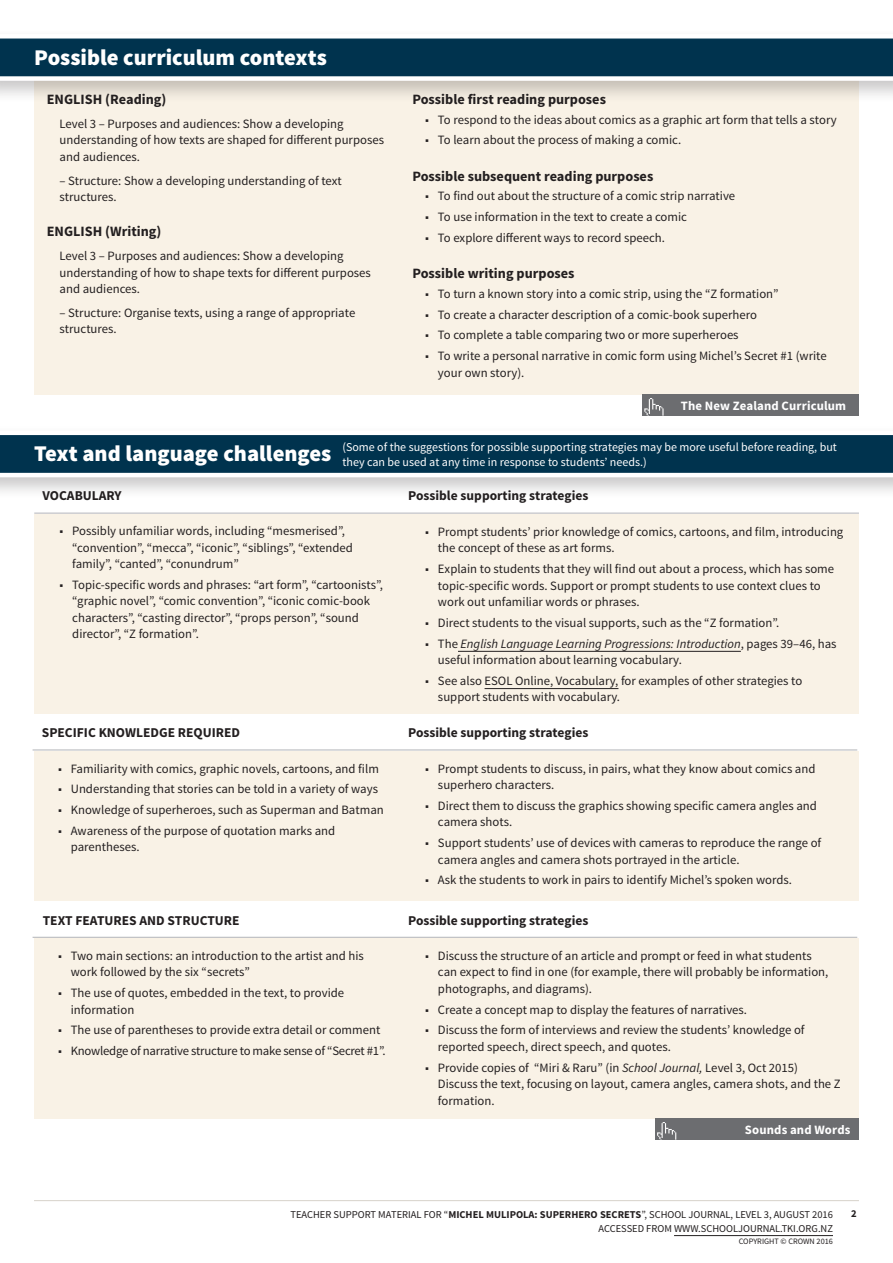
<style>
.page{position:relative;width:893px;height:1263px;background:#fff}
.page>*{position:absolute;margin:0;border:0;box-sizing:border-box;transform-origin:0 0}
.t1{font:900 22.5px "Source Sans Pro";color:#fff}
.t2{font:700 14.25px "Source Sans Pro";color:#231f20}
.t3{font:700 13.5px "Source Sans Pro";color:#231f20}
.Body{font:12.75px/16.5px "Source Sans Pro";color:#231f20}
.Body-2{font:12.75px "Source Sans Pro";letter-spacing:-.02em;color:#231f20}
.t4{font:700 12.75px "Source Sans Pro";letter-spacing:.01em;color:#fff}
.title_strap_title_4{font:12px/15px "Source Sans Pro";color:#fff}
.t5{font:10.5px/13.5px "Source Sans Pro";color:#231f20;text-align:right}
.t6{font:700 10.5px "Source Sans Pro";color:#231f20}
.Footer_Small{font:8.25px "Source Sans Pro";color:#231f20}
.s1{font-style:italic}
.s2{font-weight:700}
</style>
<div class="page">
<div style="left:34px;top:473px;width:825px;height:645px;background:#f9f2e6"></div>
<div style="left:34px;top:57px;width:825px;height:337px;background:#f9f2e6"></div>
<div style="left:34px;top:477px;width:827px;height:36px;background:#fff"></div>
<hr style="left:34px;top:513px;width:825px;height:1px;background:#b2b3b7">
<div style="left:33px;top:714px;width:826px;height:36px;background:#fff"></div>
<hr style="left:33px;top:749px;width:824px;height:1px;background:#b2b3b7">
<div style="left:33px;top:901px;width:826px;height:37px;background:#fff"></div>
<hr style="left:33px;top:937px;width:824px;height:1px;background:#b2b3b7">
<hr style="left:34px;top:1200px;width:825px;height:1px;background:#d7d2ca">
<hr style="left:674px;top:1235px;width:159px;height:1px;background:#231f20">
<div style="left:0;top:28px;width:893px;height:75px;background:#231f20;opacity:.25"></div>
<svg style="left:0;top:34px;width:893px;height:47px;background:#315a70"></svg>
<div style="left:659px;top:394px;width:200px;height:22px;background:#6c6d70"></div>
<div style="left:642px;top:394px;width:23px;height:22px;background:#6c6d70"></div>
<svg style="left:644px;top:398px;width:19px;height:18px"></svg>
<hr style="left:458px;top:651px;width:283px;height:1px;background:#231f20">
<hr style="left:485px;top:688px;width:133px;height:1px;background:#231f20">
<div style="left:0;top:425px;width:893px;height:75px;background:#231f20;opacity:.25"></div>
<svg style="left:0;top:431px;width:893px;height:46px;background:#2d576d"></svg>
<div style="left:672px;top:1118px;width:187px;height:22px;background:#6c6d70"></div>
<div style="left:655px;top:1118px;width:26px;height:22px;background:#6c6d70"></div>
<svg style="left:657px;top:1122px;width:19px;height:18px"></svg>
<h2 class="t1" style="left:34px;top:43px;width:294px">Possible curriculum contexts</h2>
<h4 class="t2" style="left:47px;top:90px;width:121px">ENGLISH (Reading)</h4>
<p class="Body" style="left:60px;top:116px;width:326px">Level 3 – Purposes and audiences: Show a developing understanding of how texts are shaped for different purposes and audiences.</p>
<p class="Body" style="left:60px;top:172px;width:284px">– Structure: Show a developing understanding of text structures.</p>
<h4 class="t2" style="left:47px;top:223px;width:116px">ENGLISH (Writing)</h4>
<p class="Body" style="left:60px;top:248px;width:313px">Level 3 – Purposes and audiences: Show a developing understanding of how to shape texts for different purposes and audiences.</p>
<p class="Body" style="left:60px;top:305px;width:297px">– Structure: Organise texts, using a range of appropriate structures.</p>
<h4 class="t2" style="left:412px;top:90px;width:195px">Possible first reading purposes</h4>
<p class="Body" style="left:425px;top:111px;width:413px">■ To respond to the ideas about comics as a graphic art form that tells a story</p>
<p class="Body" style="left:425px;top:132px;width:257px">■ To learn about the process of making a comic.</p>
<h4 class="t2" style="left:412px;top:167px;width:242px">Possible subsequent reading purposes</h4>
<p class="Body" style="left:425px;top:188px;width:312px">■ To find out about the structure of a comic strip narrative</p>
<p class="Body" style="left:425px;top:209px;width:263px">■ To use information in the text to create a comic</p>
<p class="Body" style="left:425px;top:230px;width:241px">■ To explore different ways to record speech.</p>
<h4 class="t2" style="left:412px;top:265px;width:164px">Possible writing purposes</h4>
<p class="Body" style="left:425px;top:286px;width:355px">■ To turn a known story into a comic strip, using the “Z formation”</p>
<p class="Body" style="left:425px;top:306px;width:333px">■ To create a character description of a comic-book superhero</p>
<p class="Body" style="left:425px;top:327px;width:315px">■ To complete a table comparing two or more superheroes</p>
<p class="Body" style="left:438px;top:348px;width:390px;text-indent:-13px">■ To write a personal narrative in comic form using Michel’s Secret #1 (write your own story).</p>
<p class="t4" style="left:681px;top:397px;width:167px">The New Zealand Curriculum</p>
<h2 class="t1" style="left:34px;top:439px;width:299px">Text and language challenges</h2>
<p class="title_strap_title_4" style="left:342px;top:440px;width:496px">(Some of the suggestions for possible supporting strategies may be more useful before reading, but they can be used at any time in response to students’ needs.)</p>
<h5 class="t3" style="left:43px;top:487px;width:81px">VOCABULARY</h5>
<h5 class="t3" style="left:408px;top:487px;width:182px">Possible supporting strategies</h5>
<p class="Body" style="left:72px;top:523px;width:282px;text-indent:-13px">■ Possibly unfamiliar words, including “mesmerised”, “convention”, “mecca”, “iconic”, “siblings”, “extended family”, “canted”, “conundrum”</p>
<p class="Body" style="left:72px;top:576px;width:312px;text-indent:-13px">■ Topic-specific words and phrases: “art form”, “cartoonists”, “graphic novel”, “comic convention”, “iconic comic-book characters”, “casting director”, “props person”, “sound director”, “Z formation”.</p>
<p class="Body" style="left:438px;top:523px;width:407px;text-indent:-13px">■ Prompt students’ prior knowledge of comics, cartoons, and film, introducing the concept of these as art forms.</p>
<p class="Body" style="left:438px;top:561px;width:398px;text-indent:-13px">■ Explain to students that they will find out about a process, which has some topic-specific words. Support or prompt students to use context clues to work out unfamiliar words or phrases.</p>
<p class="Body" style="left:425px;top:614px;width:356px">■ Direct students to the visual supports, such as the “Z formation”.</p>
<p class="Body" style="left:438px;top:635px;width:400px;text-indent:-13px">■ The <span class="s1">English Language Learning Progressions: Introduction</span>, pages 39–46, has useful information about learning vocabulary.</p>
<p class="Body" style="left:438px;top:672px;width:366px;text-indent:-13px">■ See also ESOL Online, Vocabulary, for examples of other strategies to support students with vocabulary.</p>
<h5 class="t3" style="left:42px;top:724px;width:200px">SPECIFIC KNOWLEDGE REQUIRED</h5>
<h5 class="t3" style="left:408px;top:724px;width:182px">Possible supporting strategies</h5>
<p class="Body" style="left:58px;top:760px;width:322px">■ Familiarity with comics, graphic novels, cartoons, and film</p>
<p class="Body" style="left:58px;top:781px;width:321px">■ Understanding that stories can be told in a variety of ways</p>
<p class="Body" style="left:58px;top:802px;width:327px">■ Knowledge of superheroes, such as Superman and Batman</p>
<p class="Body" style="left:71px;top:823px;width:266px;text-indent:-13px">■ Awareness of the purpose of quotation marks and parentheses.</p>
<p class="Body" style="left:438px;top:760px;width:379px;text-indent:-13px">■ Prompt students to discuss, in pairs, what they know about comics and superhero characters.</p>
<p class="Body" style="left:438px;top:798px;width:380px;text-indent:-13px">■ Direct them to discuss the graphics showing specific camera angles and camera shots.</p>
<p class="Body" style="left:438px;top:835px;width:385px;text-indent:-13px">■ Support students’ use of devices with cameras to reproduce the range of camera angles and camera shots portrayed in the article.</p>
<p class="Body" style="left:425px;top:872px;width:368px">■ Ask the students to work in pairs to identify Michel’s spoken words.</p>
<h5 class="t3" style="left:43px;top:911px;width:198px">TEXT FEATURES AND STRUCTURE</h5>
<h5 class="t3" style="left:408px;top:911px;width:182px">Possible supporting strategies</h5>
<p class="Body" style="left:71px;top:948px;width:295px;text-indent:-13px">■ Two main sections: an introduction to the artist and his work followed by the six “secrets”</p>
<p class="Body" style="left:71px;top:985px;width:275px;text-indent:-13px">■ The use of quotes, embedded in the text, to provide information</p>
<p class="Body" style="left:58px;top:1022px;width:324px">■ The use of parentheses to provide extra detail or comment</p>
<p class="Body-2" style="left:58px;top:1043px;width:329px">■ Knowledge of narrative structure to make sense of “Secret #1”.</p>
<p class="Body" style="left:438px;top:948px;width:392px;text-indent:-13px">■ Discuss the structure of an article and prompt or feed in what students can expect to find in one (for example, there will probably be information, photographs, and diagrams).</p>
<p class="Body" style="left:425px;top:1001px;width:323px">■ Create a concept map to display the features of narratives.</p>
<p class="Body" style="left:438px;top:1022px;width:368px;text-indent:-13px">■ Discuss the form of interviews and review the students’ knowledge of reported speech, direct speech, and quotes.</p>
<p class="Body" style="left:438px;top:1059px;width:404px;text-indent:-13px">■ Provide copies of “Miri &amp; Raru” (in <span class="s1">School Journal,</span> Level 3, Oct 2015)<br>Discuss the text, focusing on layout, camera angles, camera shots, and the Z formation.</p>
<p class="t4" style="left:745px;top:1121px;width:107px">Sounds and Words</p>
<p class="t5" style="left:291px;top:1208px;width:544px">TEACHER SUPPORT MATERIAL FOR “<span class="s2">MICHEL MULIPOLA: SUPERHERO SECRETS</span>”, SCHOOL JOURNAL, LEVEL 3, AUGUST 2016<br>ACCESSED FROM WWW.SCHOOLJOURNAL.TKI.ORG.NZ</p>
<p class="Footer_Small" style="left:739px;top:1236px;width:96px">COPYRIGHT © CROWN 2016</p>
<p class="t6" style="left:851px;top:1207px;width:7px">2</p>
</div>
